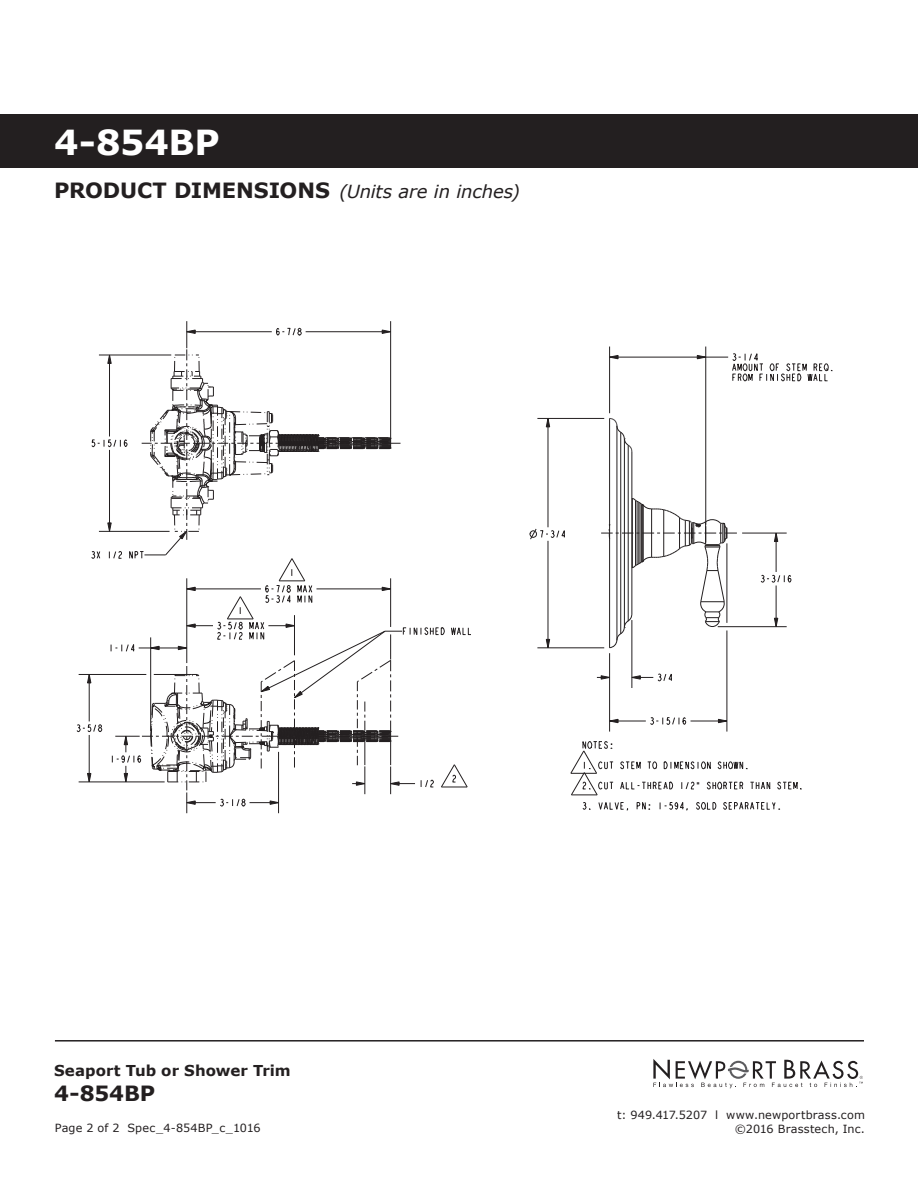
<style>
.page{position:relative;width:918px;height:1188px;background:#fff}
.page>*{position:absolute;margin:0;border:0;box-sizing:border-box;transform-origin:0 0}
.t1{font:700 34.5px "Verdana";letter-spacing:-.01em;color:#fff}
.t2{font:700 21px "Verdana";letter-spacing:-.005em;color:#231f20}
.t3{font:italic 18px "Verdana";letter-spacing:-.01em;color:#231f20}
.t4{font:700 15px "Verdana";letter-spacing:.005em;color:#231f20}
.t5{font:11.25px/13.5px "Verdana";letter-spacing:.015em;color:#231f20;text-align:right}
.s1{font-weight:700;font-style:normal;font-size:21px}
</style>
<div class="page">
<svg style="left:653px;top:1059px;width:210px;height:29px"></svg>
<hr style="left:55px;top:1040px;width:809px;height:2px;background:#231f20">
<div style="left:0;top:114px;width:918px;height:54px;background:#231f20"></div>
<svg style="left:732px;top:353px;width:101px;height:29px"></svg>
<svg style="left:610px;top:355px;width:8px;height:4px"></svg>
<svg style="left:697px;top:355px;width:9px;height:4px"></svg>
<svg style="left:529px;top:527px;width:36px;height:13px"></svg>
<svg style="left:546px;top:419px;width:4px;height:8px"></svg>
<svg style="left:546px;top:639px;width:4px;height:9px"></svg>
<svg style="left:650px;top:717px;width:37px;height:8px"></svg>
<svg style="left:610px;top:719px;width:8px;height:4px"></svg>
<svg style="left:718px;top:719px;width:9px;height:4px"></svg>
<svg style="left:760px;top:574px;width:32px;height:9px"></svg>
<svg style="left:774px;top:534px;width:4px;height:8px"></svg>
<svg style="left:774px;top:618px;width:4px;height:8px"></svg>
<hr style="left:620px;top:432px;width:1px;height:202px;background:#231f20">
<hr style="left:628px;top:445px;width:1px;height:176px;background:#231f20">
<hr style="left:691px;top:721px;width:36px;height:1px;background:#231f20">
<hr style="left:610px;top:721px;width:36px;height:1px;background:#231f20">
<svg style="left:597px;top:675px;width:12px;height:5px"></svg>
<svg style="left:631px;top:671px;width:41px;height:11px"></svg>
<hr style="left:537px;top:648px;width:67px;height:1px;background:#231f20">
<hr style="left:548px;top:418px;width:1px;height:109px;background:#231f20">
<hr style="left:548px;top:541px;width:1px;height:107px;background:#231f20">
<hr style="left:718px;top:626px;width:69px;height:1px;background:#231f20">
<hr style="left:609px;top:653px;width:1px;height:79px;background:#231f20">
<hr style="left:609px;top:347px;width:1px;height:66px;background:#231f20">
<hr style="left:632px;top:620px;width:1px;height:68px;background:#231f20">
<hr style="left:742px;top:533px;width:45px;height:1px;background:#231f20">
<hr style="left:706px;top:347px;width:1px;height:178px;background:#231f20">
<hr style="left:727px;top:630px;width:1px;height:102px;background:#231f20">
<hr style="left:537px;top:418px;width:67px;height:1px;background:#231f20">
<hr style="left:776px;top:533px;width:1px;height:39px;background:#231f20">
<hr style="left:776px;top:586px;width:1px;height:41px;background:#231f20">
<hr style="left:610px;top:357px;width:118px;height:1px;background:#231f20">
<svg style="left:570px;top:741px;width:232px;height:70px"></svg>
<hr style="left:609px;top:418px;width:1px;height:230px;background:#231f20">
<hr style="left:617px;top:426px;width:1px;height:215px;background:#231f20">
<hr style="left:624px;top:439px;width:1px;height:189px;background:#231f20">
<hr style="left:631px;top:452px;width:1px;height:163px;background:#231f20">
<svg style="left:610px;top:418px;width:22px;height:34px"></svg>
<svg style="left:601px;top:498px;width:136px;height:151px"></svg>
<svg style="left:77px;top:321px;width:394px;height:492px"></svg>
<h1 class="t1" style="left:54px;top:121px;width:167px">4-854BP</h1>
<h3 class="t3" style="left:54px;top:180px;width:467px"><span class="s1">PRODUCT DIMENSIONS</span> (Units are in inches)</h3>
<h3 class="t4" style="left:54px;top:1061px;width:238px">Seaport Tub or Shower Trim</h3>
<h2 class="t2" style="left:54px;top:1080px;width:103px">4-854BP</h2>
<p class="t5" style="left:55px;top:1121px;width:207px">Page 2 of 2 Spec_4-854BP_c_1016</p>
<p class="t5" style="left:617px;top:1108px;width:249px">t: 949.417.5207 l www.newportbrass.com ©2016 Brasstech, Inc.</p>
</div>
